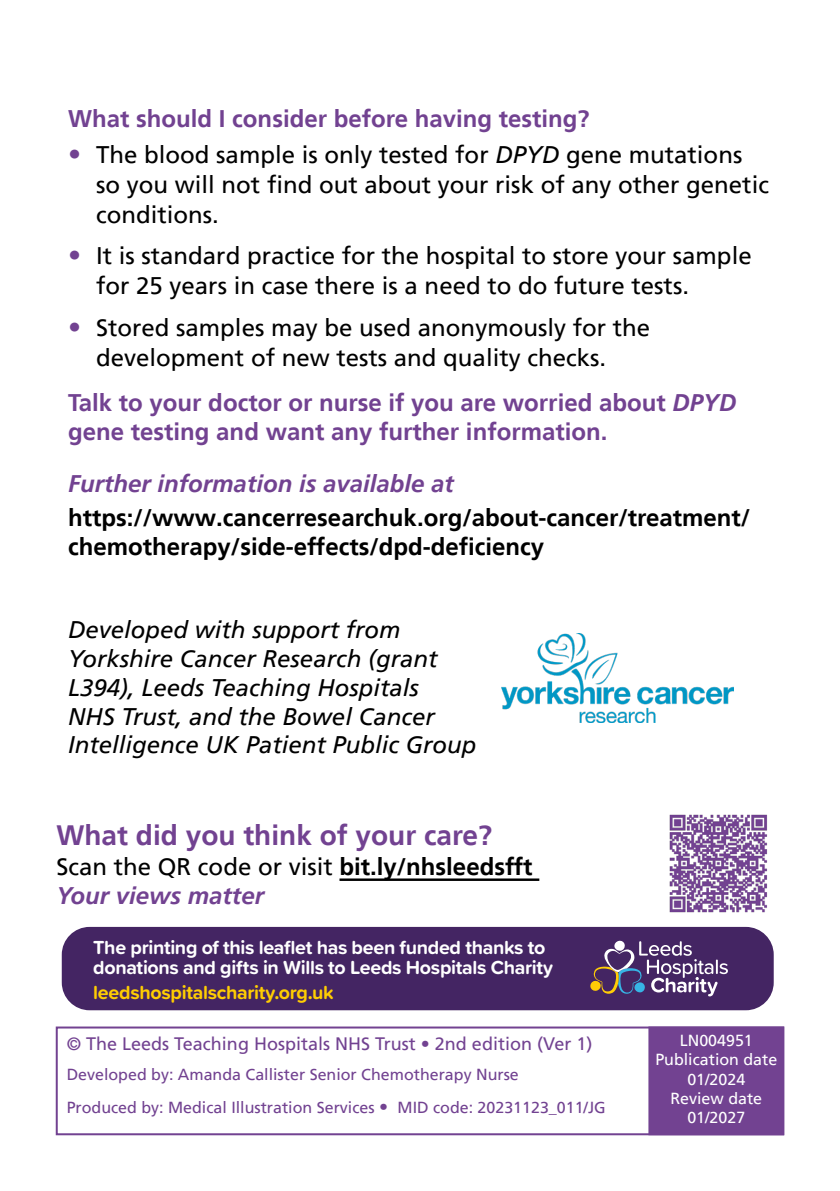
<style>
.page{position:relative;width:840px;height:1191px;background:#fff}
.page>*{position:absolute;margin:0;border:0;box-sizing:border-box;transform-origin:0 0}
.t1{font:700 28px "Frutiger LT";color:#724291}
.t2{font:24px/30px "Frutiger LT";color:#000}
.Sub-sub_heading{font:italic 24px/28.8px "Frutiger LT";color:#000}
.Sub_Heading{font:700 24px/28.8px "Frutiger LT";color:#724291}
.t3{font:700 24px/28.8px "Frutiger LT";color:#000}
.Sub_Heading-2{font:italic 700 24px "Frutiger LT";color:#724291}
.t4{font:700 19.6px/19.6px "Proxima Soft";letter-spacing:-.015em;color:#fff}
.t5{font:700 19.6px "Proxima Soft";letter-spacing:-.015em;color:#ffcd02}
.t6{font:18px "Frutiger LT";color:#724291}
.t7{font:16px/33px "Frutiger LT";color:#724291}
.t8{font:16px/19.2px "Frutiger LT";color:#fff;text-align:center}
.s1{font-size:26px;color:#724291}
.s2{font-style:italic}
.s3{font-weight:700}
.s4{font-weight:700;font-style:italic;color:#724291}
.s5{font-size:18px}
</style>
<div class="page">
<div style="left:56px;top:1026px;width:727px;height:109px;border:2px solid #724291"></div>
<div style="left:648px;top:1026px;width:135px;height:109px;background:#724291;border:2px solid #724291"></div>
<hr style="left:339px;top:878px;width:200px;height:3px;background:#000">
<img style="left:669px;top:814px;width:98px;height:99px">
<div style="left:62px;top:927px;width:711px;height:83px;background:#442563;border-radius:28px"></div>
<svg style="left:589px;top:980px;width:11px;height:11px"></svg>
<svg style="left:593px;top:941px;width:134px;height:55px"></svg>
<img style="left:501px;top:634px;width:232px;height:89px">
<p class="Sub_Heading" style="left:68px;top:105px;width:522px">What should I consider before having testing?</p>
<p class="t2" style="left:96px;top:140px;width:674px;text-indent:-28px"><span class="s1">•</span> The blood sample is only tested for <span class="s2">DPYD</span> gene mutations so you will not find out about your risk of any other genetic conditions.</p>
<p class="t2" style="left:96px;top:241px;width:656px;text-indent:-28px"><span class="s1">•</span> It is standard practice for the hospital to store your sample for 25 years in case there is a need to do future tests.</p>
<p class="t2" style="left:96px;top:312px;width:555px;text-indent:-28px"><span class="s1">•</span> Stored samples may be used anonymously for the development of new tests and quality checks.</p>
<p class="Sub_Heading" style="left:68px;top:389px;width:669px">Talk to your doctor or nurse if you are worried about <span class="s2">DPYD </span>gene testing and want any further information.</p>
<p class="Sub_Heading-2" style="left:68px;top:469px;width:387px">Further information is available at</p>
<p class="t3" style="left:68px;top:503px;width:683px">https://www.cancerresearchuk.org/about-cancer/treatment/ chemotherapy/side-effects/dpd-deficiency</p>
<p class="Sub-sub_heading" style="left:68px;top:615px;width:410px">Developed with support from<br>Yorkshire Cancer Research (grant<br>L394), Leeds Teaching Hospitals<br>NHS Trust, and the Bowel Cancer<br>Intelligence UK Patient Public Group</p>
<p class="t1" style="left:56px;top:818px;width:437px">What did you think of your care?</p>
<p class="t2" style="left:56px;top:852px;width:477px;line-height:28.8px">Scan the QR code or visit <span class="s3">bit.ly/nhsleedsfft<br></span><span class="s4">Your views matter</span></p>
<p class="t4" style="left:93px;top:937px;width:461px">The printing of this leaflet has been funded thanks to donations and gifts in Wills to Leeds Hospitals Charity</p>
<p class="t5" style="left:93px;top:977px;width:242px">leedshospitalscharity.org.uk</p>
<p class="t6" style="left:67px;top:1032px;width:527px">© The Leeds Teaching Hospitals NHS Trust • 2nd edition (Ver 1)</p>
<p class="t7" style="left:67px;top:1058px;width:540px">Developed by: Amanda Callister Senior Chemotherapy Nurse<br>Produced by: Medical Illustration Services <span class="s5">•</span> MID code: 20231123_011/JG</p>
<p class="t8" style="left:655px;top:1031px;width:123px">LN004951<br>Publication date<br>01/2024<br>Review date<br>01/2027</p>
</div>
